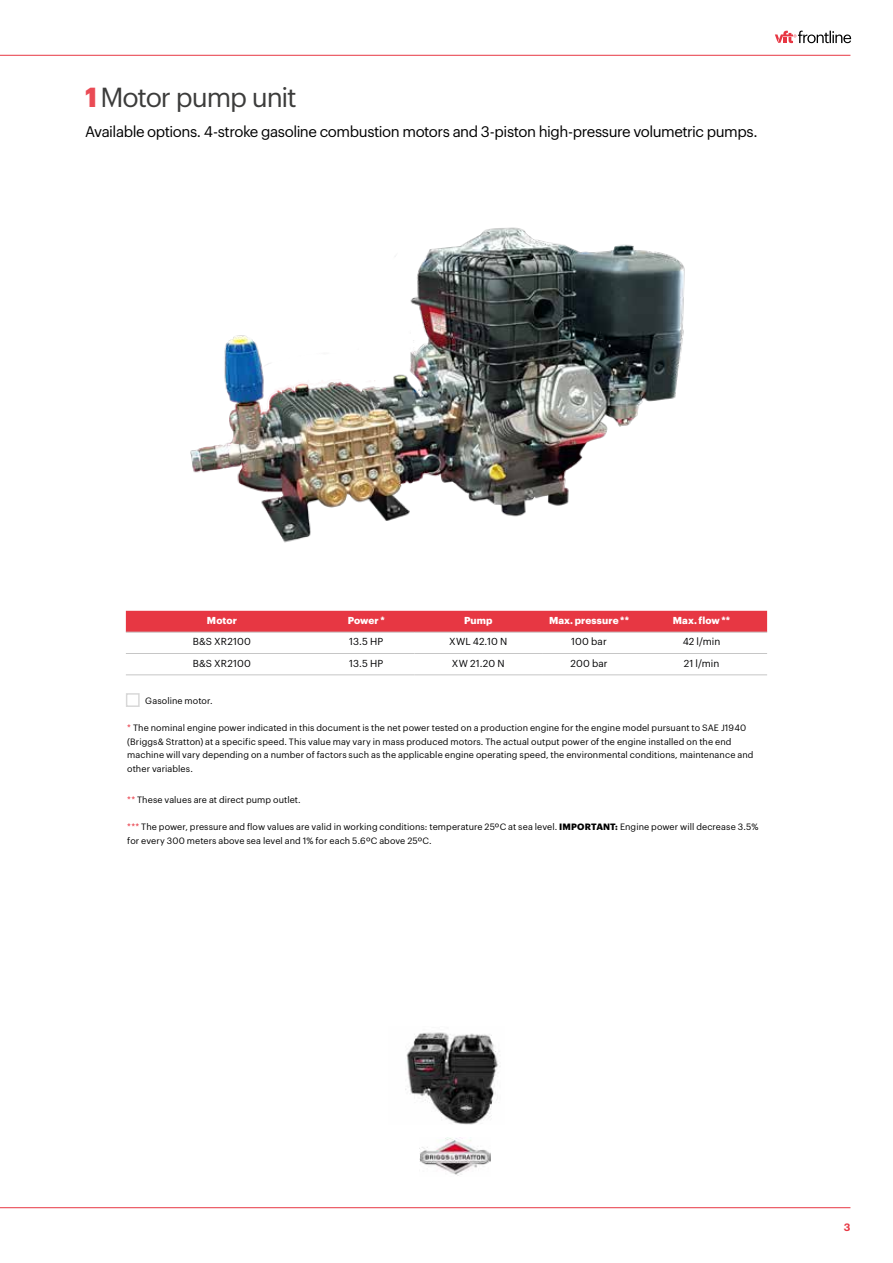
<style>
.page{position:relative;width:893px;height:1263px;background:#fff}
.page>*{position:absolute;margin:0;border:0;box-sizing:border-box;transform-origin:0 0}
.t1{font:27px "Graphik";letter-spacing:-.045em;color:#3c3c3b}
.t2{font:15px "Graphik";letter-spacing:-.03em;color:#000}
.t3{font:600 10.5px "Graphik";color:#e73743}
.t4{font:9.9px "Graphik";letter-spacing:.005em;color:#020203}
.t5{font:700 9.9px "Graphik";letter-spacing:.01em;color:#fff}
.t6{font:9px/13.5px "Graphik";letter-spacing:.01em;color:#000}
.s1{font-weight:700;color:#ea4b55}
.s2{color:#e73743}
.s3{font-weight:700}
</style>
<div class="page">
<hr style="left:0;top:55px;width:850px;height:1px;background:#e73743">
<hr style="left:0;top:1207px;width:850px;height:1px;background:#e73743">
<svg style="left:775px;top:31px;width:76px;height:12px"></svg>
<img style="left:190px;top:227px;width:495px;height:316px">
<div style="left:126px;top:611px;width:641px;height:21px;background:#e73743"></div>
<hr style="left:126px;top:653px;width:192px;height:1px;background:#c6c6c6">
<hr style="left:318px;top:653px;width:96px;height:1px;background:#c6c6c6">
<hr style="left:414px;top:653px;width:128px;height:1px;background:#c6c6c6">
<hr style="left:542px;top:653px;width:94px;height:1px;background:#c6c6c6">
<hr style="left:636px;top:653px;width:131px;height:1px;background:#c6c6c6">
<hr style="left:126px;top:674px;width:192px;height:1px;background:#c6c6c6">
<hr style="left:318px;top:674px;width:96px;height:1px;background:#c6c6c6">
<hr style="left:414px;top:674px;width:128px;height:1px;background:#c6c6c6">
<hr style="left:542px;top:674px;width:94px;height:1px;background:#c6c6c6">
<hr style="left:636px;top:674px;width:131px;height:1px;background:#c6c6c6">
<hr style="left:126px;top:632px;width:192px;height:1px;background:#c6c6c6">
<hr style="left:414px;top:632px;width:128px;height:1px;background:#c6c6c6">
<hr style="left:542px;top:632px;width:94px;height:1px;background:#c6c6c6">
<hr style="left:636px;top:632px;width:131px;height:1px;background:#c6c6c6">
<hr style="left:318px;top:632px;width:96px;height:1px;background:#c6c6c6">
<img style="left:405px;top:1032px;width:95px;height:93px">
<img style="left:420px;top:1137px;width:70px;height:39px">
<div style="left:126px;top:693px;width:14px;height:14px;border:2px solid #d8d8d8"></div>
<h1 class="t1" style="left:85px;top:77px;width:213px"><span class="s1">1</span> Motor pump unit</h1>
<h2 class="t2" style="left:85px;top:120px;width:674px">Available options. 4-stroke gasoline combustion motors and 3-piston high-pressure volumetric pumps.</h2>
<p class="t5" style="left:207px;top:613px;width:32px">Motor</p>
<p class="t5" style="left:348px;top:613px;width:39px">Power *</p>
<p class="t5" style="left:464px;top:613px;width:30px">Pump</p>
<p class="t5" style="left:549px;top:613px;width:82px">Max. pressure **</p>
<p class="t5" style="left:673px;top:613px;width:59px">Max. flow **</p>
<p class="t4" style="left:193px;top:634px;width:60px">B&amp;S XR2100</p>
<p class="t4" style="left:349px;top:634px;width:36px">13.5 HP</p>
<p class="t4" style="left:449px;top:634px;width:59px">XWL 42.10 N</p>
<p class="t4" style="left:571px;top:634px;width:37px">100 bar</p>
<p class="t4" style="left:683px;top:634px;width:39px">42 l/min</p>
<p class="t4" style="left:193px;top:655px;width:60px">B&amp;S XR2100</p>
<p class="t4" style="left:349px;top:655px;width:36px">13.5 HP</p>
<p class="t4" style="left:452px;top:655px;width:54px">XW 21.20 N</p>
<p class="t4" style="left:570px;top:655px;width:38px">200 bar</p>
<p class="t4" style="left:684px;top:655px;width:37px">21 l/min</p>
<p class="t6" style="left:145px;top:693px;width:69px">Gasoline motor.</p>
<p class="t6" style="left:127px;top:720px;width:628px"><span class="s2">*</span> The nominal engine power indicated in this document is the net power tested on a production engine for the engine model pursuant to SAE J1940 (Briggs&amp; Stratton) at a specific speed. This value may vary in mass produced motors. The actual output power of the engine installed on the end machine will vary depending on a number of factors such as the applicable engine operating speed, the environmental conditions, maintenance and other variables.</p>
<p class="t6" style="left:127px;top:793px;width:175px"><span class="s2">**</span> These values are at direct pump outlet.</p>
<p class="t6" style="left:127px;top:820px;width:633px"><span class="s2">***</span> The power, pressure and flow values are valid in working conditions: temperature 25ºC at sea level. <span class="s3">IMPORTANT:</span> Engine power will decrease 3.5% for every 300 meters above sea level and 1% for each 5.6ºC above 25ºC.</p>
<p class="t3" style="left:844px;top:1219px;width:8px">3</p>
</div>
